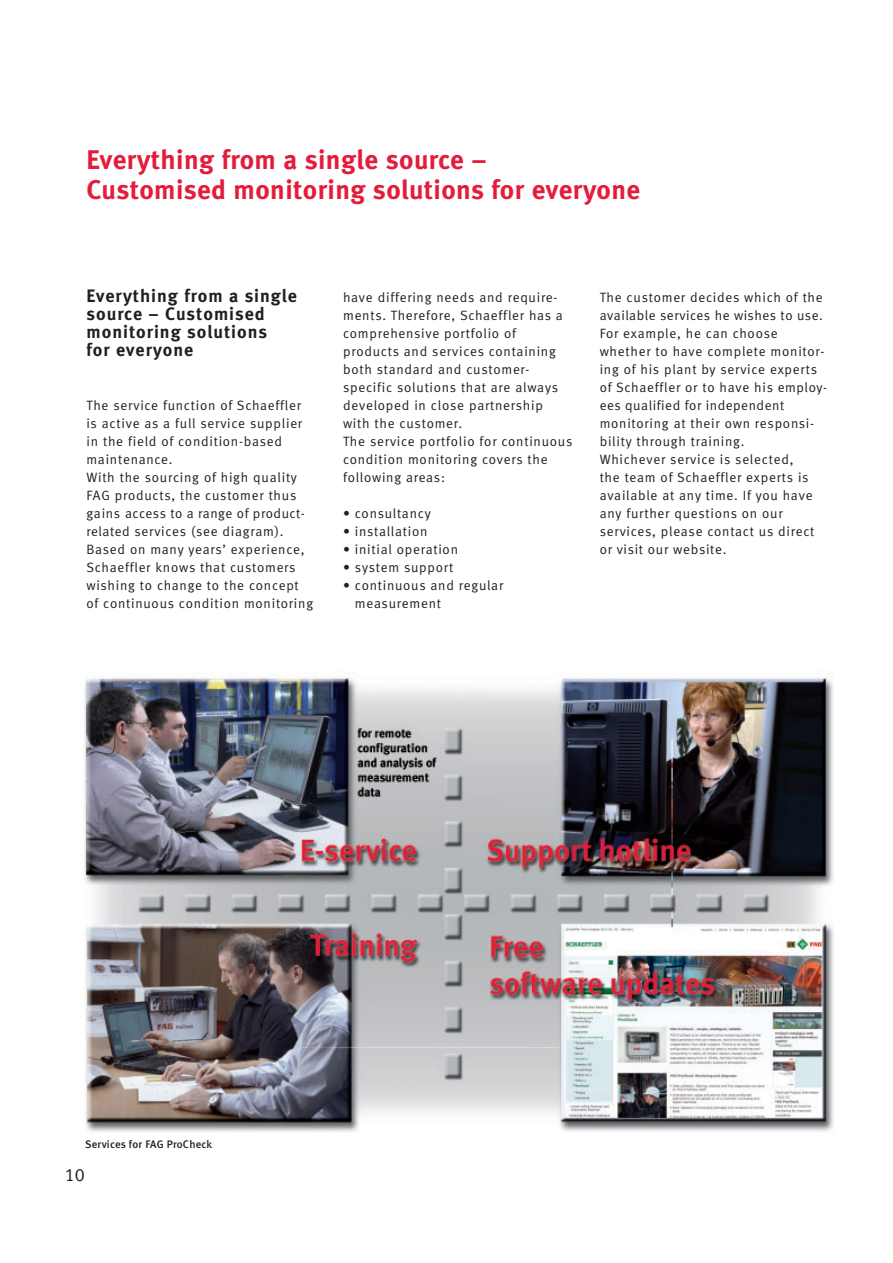
<style>
.page{position:relative;width:893px;height:1263px;background:#fff}
.page>*{position:absolute;margin:0;border:0;box-sizing:border-box;transform-origin:0 0}
.t1{font:27px/30px "Meta Bold LF";letter-spacing:.015em;color:#e41c3b}
.t2{font:18px/18px "Meta Bold LF";letter-spacing:.055em;color:#231f20}
.t3{font:18px "Meta Normal LF";color:#231f20}
.t4{font:13.5px/18px "Meta Normal LF";letter-spacing:.055em;color:#231f20}
.t5{font:10.95px "Meta Medium LF";letter-spacing:.015em;color:#231f20}
</style>
<div class="page">
<img style="left:84px;top:672px;width:750px;height:460px">
<h1 class="t1" style="left:86px;top:147px;width:555px">Everything from a single source –<br>Customised monitoring solutions for everyone</h1>
<h2 class="t2" style="left:86px;top:288px;width:212px">Everything from a single source – Customised monitoring solutions<br>for everyone</h2>
<p class="t4" style="left:86px;top:397px;width:228px">The service function of Schaeffler is active as a full service supplier in the field of condition-based maintenance.<br>With the sourcing of high quality<br>FAG products, the customer thus gains access to a range of product&shy;related services (see diagram).<br>Based on many years’ experience,<br>Schaeffler knows that customers wishing to change to the concept of con tinuous condition monitoring</p>
<p class="t4" style="left:343px;top:289px;width:231px">have differing needs and require&shy;ments. Therefore, Schaeffler has a comprehensive portfolio of products and services containing both standard and customer&shy;specific solutions that are always developed in close partnership with the customer.<br>The service portfolio for con ti nuous condition monitoring covers the following areas:</p>
<p class="t4" style="left:343px;top:505px;width:89px">• consultancy</p>
<p class="t4" style="left:343px;top:523px;width:86px">• installation</p>
<p class="t4" style="left:343px;top:541px;width:116px">• initial operation</p>
<p class="t4" style="left:343px;top:559px;width:112px">• system support</p>
<p class="t4" style="left:355px;top:577px;width:150px;text-indent:-12px">• continuous and regular measurement</p>
<p class="t4" style="left:600px;top:289px;width:229px">The customer decides which of the available services he wishes to use.<br>For example, he can choose whether to have complete monitor&shy;ing of his plant by service experts of Schaeffler or to have his employ&shy;ees qualified for independent monitoring at their own responsi&shy;bility through training.<br>Whichever service is selected,<br>the team of Schaeffler experts is available at any time. If you have any further questions on our services, please contact us direct or visit our website.</p>
<p class="t5" style="left:85px;top:1140px;width:128px">Services for FAG ProCheck</p>
<h2 class="t3" style="left:65px;top:1168px;width:22px">10</h2>
</div>
